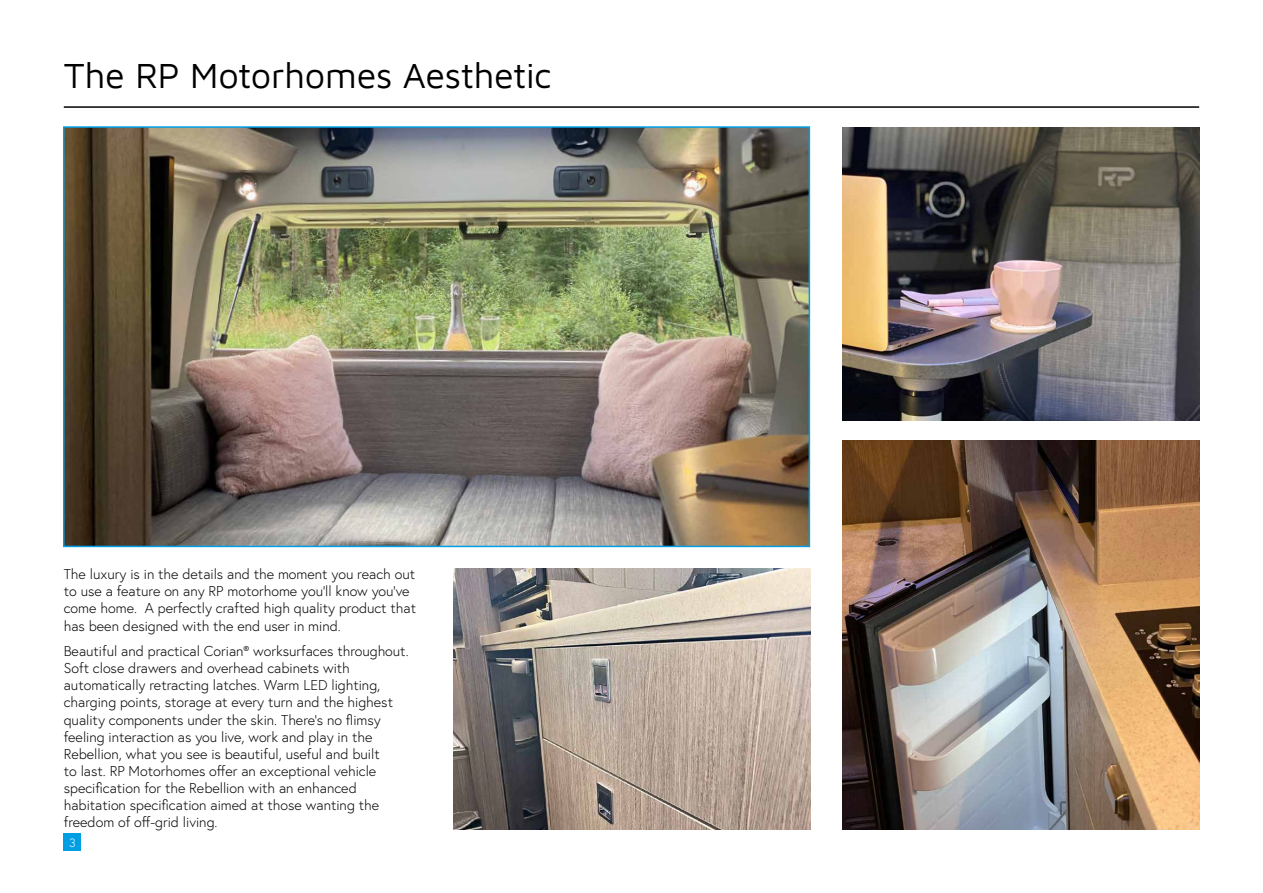
<style>
.page{position:relative;width:1263px;height:893px;background:#fff}
.page>*{position:absolute;margin:0;border:0;box-sizing:border-box;transform-origin:0 0}
.t1{font:36px "Maven Pro";letter-spacing:-.01em;color:#000}
.t2{font:300 14.25px/17.1px "Europa";color:#000}
.t3{font:300 12px "Europa";color:#fff}
</style>
<div class="page">
<hr style="left:64px;top:106px;width:1135px;height:2px;background:#000">
<img style="left:66px;top:129px;width:741px;height:415px">
<div style="left:63px;top:126px;width:747px;height:421px;border:2px solid #009fe3"></div>
<img style="left:454px;top:568px;width:356px;height:261px">
<img style="left:843px;top:128px;width:356px;height:293px">
<img style="left:843px;top:441px;width:356px;height:388px">
<div style="left:64px;top:834px;width:17px;height:17px;background:#009fe3"></div>
<h1 class="t1" style="left:64px;top:51px;width:490px">The RP Motorhomes Aesthetic</h1>
<p class="t2" style="left:64px;top:565px;width:354px">The luxury is in the details and the moment you reach out to use a feature on any RP motorhome you’ll know you’ve come home. A perfectly crafted high quality product that has been designed with the end user in mind.</p>
<p class="t2" style="left:64px;top:642px;width:346px">Beautiful and practical Corian® worksurfaces throughout.<br>Soft close drawers and overhead cabinets with automatically retracting latches. Warm LED lighting, charging points, storage at every turn and the highest quality components under the skin. There’s no flimsy feeling interaction as you live, work and play in the Rebellion, what you see is beautiful, useful and built<br>to last. RP Motorhomes offer an exceptional vehicle specification for the Rebellion with an enhanced habitation specification aimed at those wanting the freedom of off-grid living.</p>
<p class="t3" style="left:69px;top:835px;width:8px">3</p>
</div>
